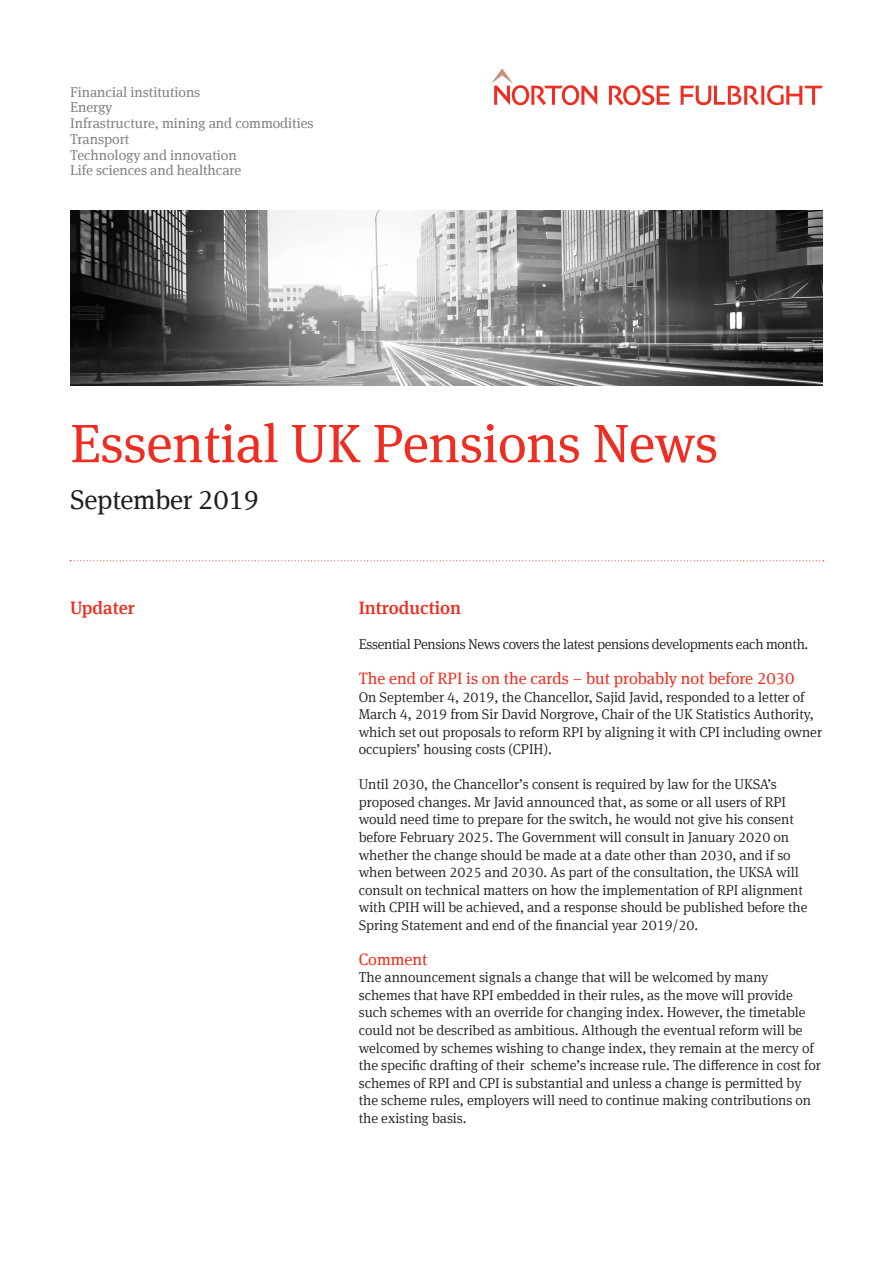
<style>
.page{position:relative;width:893px;height:1263px;background:#fff}
.page>*{position:absolute;margin:0;border:0;box-sizing:border-box;transform-origin:0 0}
.Main_heading_1{font:54px "Meta Serif Offc Pro";letter-spacing:-.005em;color:#ee2e22}
.Main_subheading{font:27px "Meta Serif Offc Pro";letter-spacing:-.01em;color:#231f20}
.Header_1{font:500 18px "Meta Serif Offc Pro";color:#ee2e22}
.Header_2{font:16.5px "Meta Serif Offc Pro";color:#ee2e22}
.Body{font:300 14.25px/17.5px "Meta Serif Offc Pro";letter-spacing:-.005em;color:#231f20}
.t1{font:14.25px/15.8px "Meta Serif Offc Pro";letter-spacing:-.005em;color:#808285}
.Body-2{font:300 14.25px "Meta Serif Offc Pro";letter-spacing:-.025em;color:#231f20}
</style>
<div class="page">
<svg style="left:491px;top:68px;width:106px;height:37px"></svg>
<svg style="left:609px;top:85px;width:61px;height:20px"></svg>
<svg style="left:681px;top:85px;width:142px;height:20px"></svg>
<img style="left:70px;top:210px;width:753px;height:176px">
<svg style="left:70px;top:560px;width:754px;height:1px"></svg>
<p class="t1" style="left:70px;top:83px;width:245px">Financial institutions<br>Energy<br>Infrastructure, mining and commodities<br>Transport<br>Technology and innovation<br>Life sciences and healthcare</p>
<p class="Main_heading_1" style="left:70px;top:404px;width:649px">Essential UK Pensions News</p>
<p class="Main_subheading" style="left:70px;top:480px;width:190px">September 2019</p>
<p class="Header_1" style="left:70px;top:594px;width:66px">Updater</p>
<p class="Header_1" style="left:359px;top:594px;width:104px">Introduction</p>
<p class="Body-2" style="left:359px;top:634px;width:451px">Essential Pensions News covers the latest pensions developments each month.</p>
<p class="Header_2" style="left:359px;top:666px;width:437px">The end of RPI is on the cards – but probably not before 2030</p>
<p class="Body" style="left:359px;top:687px;width:465px">On September 4, 2019, the Chancellor, Sajid Javid, responded to a letter of March 4, 2019 from Sir David Norgrove, Chair of the UK Statistics Authority, which set out proposals to reform RPI by aligning it with CPI including owner occupiers’ housing costs (CPIH).</p>
<p class="Body" style="left:359px;top:775px;width:450px">Until 2030, the Chancellor’s consent is required by law for the UKSA’s proposed changes. Mr Javid announced that, as some or all users of RPI would need time to prepare for the switch, he would not give his consent before February 2025. The Government will consult in January 2020 on whether the change should be made at a date other than 2030, and if so when between 2025 and 2030. As part of the consultation, the UKSA will consult on technical matters on how the implementation of RPI alignment with CPIH will be achieved, and a response should be published before the Spring Statement and end of the financial year 2019/20.</p>
<p class="Header_2" style="left:359px;top:947px;width:70px">Comment</p>
<p class="Body" style="left:359px;top:968px;width:464px">The announcement signals a change that will be welcomed by many schemes that have RPI embedded in their rules, as the move will provide such schemes with an override for changing index. However, the timetable could not be described as ambitious. Although the eventual reform will be welcomed by schemes wishing to change index, they remain at the mercy of the specific drafting of their scheme’s increase rule. The difference in cost for schemes of RPI and CPI is substantial and unless a change is permitted by the scheme rules, employers will need to continue making contributions on the existing basis.</p>
</div>
